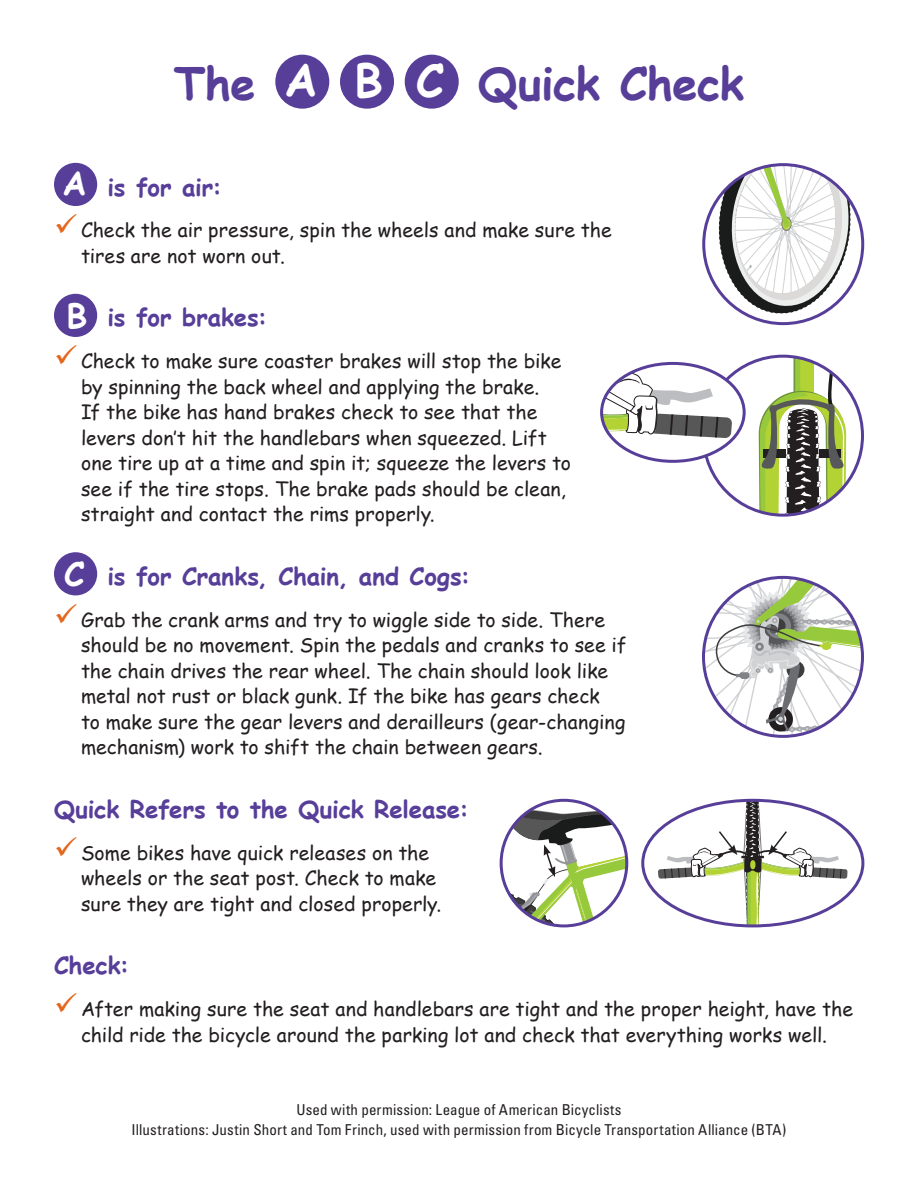
<style>
.page{position:relative;width:918px;height:1188px;background:#fff}
.page>*{position:absolute;margin:0;border:0;box-sizing:border-box;transform-origin:0 0}
.ABC_Spin_Check_Head{font:700 45px "Comic Sans MS";letter-spacing:-.01em;color:#573e99}
.t1{font:700 45px "Comic Sans MS";color:#fff}
.t2{font:700 33px "Comic Sans MS";color:#fff}
.ABC_Spin_Check_Subhe{font:700 24px "Comic Sans MS";letter-spacing:-.005em;color:#573e99}
.t3{font:19.5px/25.5px "Comic Sans MS";color:#231f20}
.Permissions{font:condensed 15px "Univers LT Std";letter-spacing:.01em;color:#231f20}
</style>
<div class="page">
<svg style="left:501px;top:805px;width:126px;height:121px"></svg>
<svg style="left:658px;top:800px;width:190px;height:126px"></svg>
<svg style="left:704px;top:577px;width:158px;height:159px"></svg>
<div style="left:702px;top:576px;width:162px;height:162px;border:3px solid #573e99;border-radius:50%"></div>
<svg style="left:719px;top:165px;width:132px;height:149px"></svg>
<div style="left:702px;top:163px;width:162px;height:162px;border:3px solid #573e99;border-radius:50%"></div>
<svg style="left:602px;top:356px;width:244px;height:159px"></svg>
<div style="left:600px;top:362px;width:146px;height:101px;border:3px solid #573e99;border-radius:50%"></div>
<div style="left:54px;top:163px;width:43px;height:43px;background:#573e99;border-radius:50%"></div>
<div style="left:54px;top:294px;width:43px;height:43px;background:#573e99;border-radius:50%"></div>
<div style="left:54px;top:552px;width:43px;height:43px;background:#573e99;border-radius:50%"></div>
<div style="left:275px;top:55px;width:54px;height:54px;background:#573e99;border-radius:50%"></div>
<div style="left:340px;top:55px;width:54px;height:54px;background:#573e99;border-radius:50%"></div>
<div style="left:405px;top:55px;width:54px;height:54px;background:#573e99;border-radius:50%"></div>
<p class="ABC_Spin_Check_Head" style="left:174px;top:50px;width:83px">The</p>
<p class="t1" style="left:285px;top:48px;width:161px">ABC</p>
<p class="ABC_Spin_Check_Head" style="left:478px;top:50px;width:267px">Quick Check</p>
<p class="t2" style="left:62px;top:159px;width:26px">A</p>
<p class="ABC_Spin_Check_Subhe" style="left:108px;top:169px;width:116px">is for air:</p>
<p class="t3" style="left:81px;top:217px;width:532px">Check the air pressure, spin the wheels and make sure the tires are not worn out.</p>
<p class="t2" style="left:66px;top:291px;width:22px">B</p>
<p class="ABC_Spin_Check_Subhe" style="left:108px;top:300px;width:162px">is for brakes:</p>
<p class="t3" style="left:81px;top:348px;width:492px">Check to make sure coaster brakes will stop the bike by spinning the back wheel and applying the brake.<br>If the bike has hand brakes check to see that the levers don’t hit the handlebars when squeezed. Lift one tire up at a time and spin it; squeeze the levers to see if the tire stops. The brake pads should be clean, straight and contact the rims properly.</p>
<p class="t2" style="left:64px;top:550px;width:22px">C</p>
<p class="ABC_Spin_Check_Subhe" style="left:108px;top:558px;width:365px">is for Cranks, Chain, and Cogs:</p>
<p class="t3" style="left:81px;top:606px;width:547px">Grab the crank arms and try to wiggle side to side. There should be no movement. Spin the pedals and cranks to see if the chain drives the rear wheel. The chain should look like metal not rust or black gunk. If the bike has gears check<br>to make sure the gear levers and derailleurs (gear-changing mechanism) work to shift the chain between gears.</p>
<p class="ABC_Spin_Check_Subhe" style="left:54px;top:791px;width:417px">Quick Refers to the Quick Release:</p>
<p class="t3" style="left:81px;top:839px;width:362px">Some bikes have quick releases on the wheels or the seat post. Check to make sure they are tight and closed properly.</p>
<p class="ABC_Spin_Check_Subhe" style="left:54px;top:948px;width:77px">Check:</p>
<p class="t3" style="left:81px;top:996px;width:774px">After making sure the seat and handlebars are tight and the proper height, have the child ride the bicycle around the parking lot and check that everything works well.</p>
<p class="Permissions" style="left:296px;top:1100px;width:327px">Used with permission: League of American Bicyclists</p>
<p class="Permissions" style="left:131px;top:1120px;width:656px">Illustrations: Justin Short and Tom Frinch, used with permission from Bicycle Transportation Alliance (BTA)</p>
</div>
